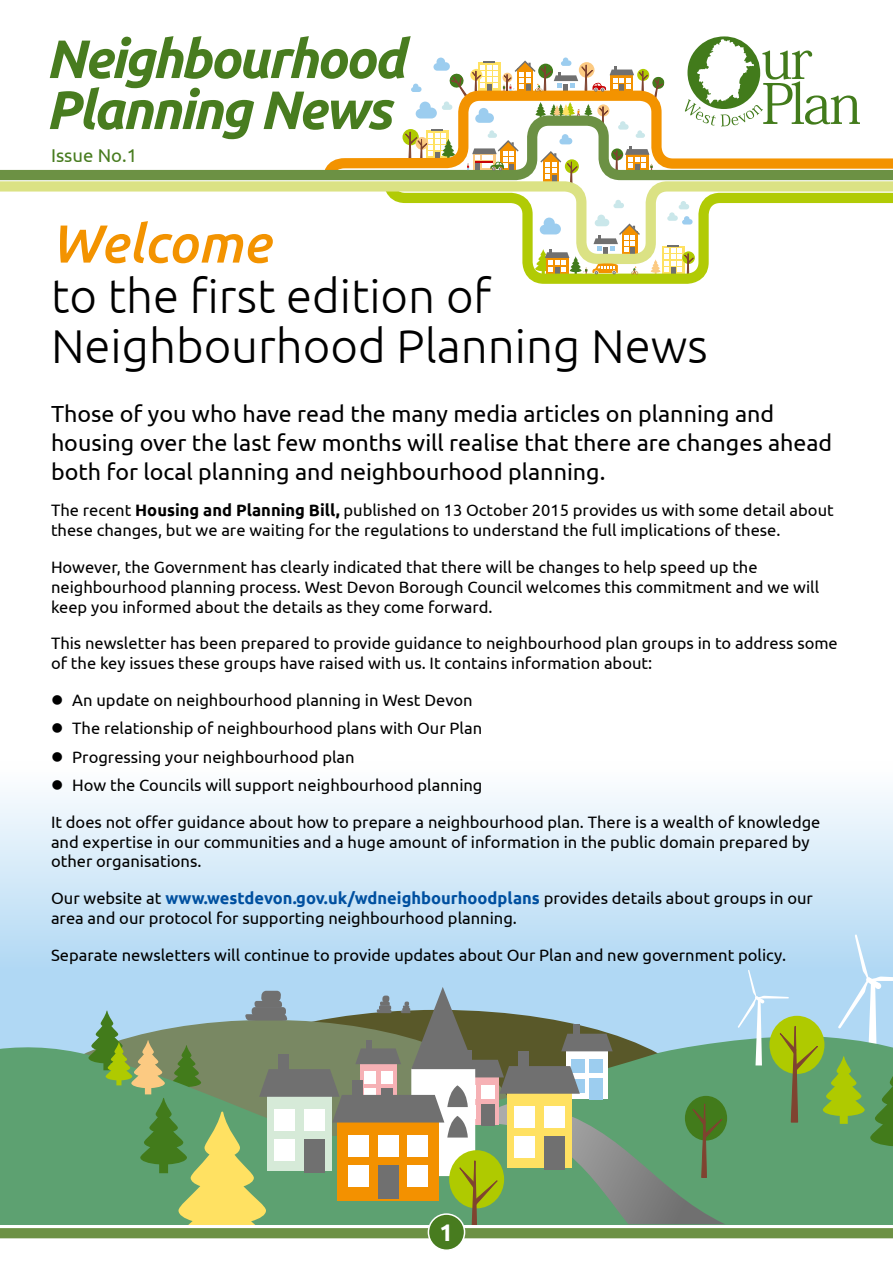
<style>
.page{position:relative;width:893px;height:1263px;background:#fff}
.page>*{position:absolute;margin:0;border:0;box-sizing:border-box;transform-origin:0 0}
.Newsletter_Heading{font:italic 700 54px/51px "Ubuntu";letter-spacing:-.04em;color:#487c1f}
.Edition_heading{font:italic 500 53.4px "Ubuntu";letter-spacing:-.005em;color:#f39300}
.Edition_heading-2{font:300 47.4px/50.4px "Ubuntu";color:#000}
.Subheading{font:700 24px "Ubuntu";color:#fff}
.Leader{font:23.25px/28.8px "Ubuntu";color:#000}
.Issue_Number_and_dat{font:18.45px "Ubuntu";color:#487c1f}
.Body_Text{font:16.5px/19.8px "Ubuntu";color:#000}
.s1{font-weight:700}
.s2{font-weight:700;color:#0050a0}
</style>
<div class="page">
<svg style="left:0;top:792px;width:893px;height:240px"></svg>
<div style="left:0;top:1032px;width:893px;height:192px;background:#5da171"></div>
<div style="left:685px;top:1096px;width:42px;height:44px;background:#427b1b;border-radius:50%"></div>
<svg style="left:737px;top:934px;width:156px;height:223px"></svg>
<svg style="left:88px;top:987px;width:637px;height:237px"></svg>
<svg style="left:523px;top:269px;width:185px;height:15px"></svg>
<svg style="left:0;top:185px;width:893px;height:84px"></svg>
<svg style="left:613px;top:200px;width:11px;height:8px"></svg>
<svg style="left:667px;top:201px;width:26px;height:24px"></svg>
<svg style="left:0;top:126px;width:893px;height:59px"></svg>
<svg style="left:535px;top:215px;width:105px;height:59px"></svg>
<svg style="left:405px;top:58px;width:260px;height:127px"></svg>
<svg style="left:685px;top:36px;width:175px;height:90px"></svg>
<div style="left:0;top:1228px;width:893px;height:10px;background:#6c9144"></div>
<div style="left:428px;top:1214px;width:37px;height:36px;background:#487c1f;border-radius:50%"></div>
<div style="left:428px;top:1213px;width:37px;height:38px;border:2px solid #fff;border-radius:50%"></div>
<p class="Newsletter_Heading" style="left:46px;top:33px;width:361px">Neighbourhood<br>Planning News</p>
<p class="Issue_Number_and_dat" style="left:51px;top:144px;width:88px">Issue No.1</p>
<p class="Edition_heading" style="left:51px;top:211px;width:221px">Welcome</p>
<p class="Edition_heading-2" style="left:51px;top:270px;width:658px">to the first edition of<br>Neighbourhood Planning News</p>
<p class="Leader" style="left:51px;top:399px;width:783px">Those of you who have read the many media articles on planning and housing over the last few months will realise that there are changes ahead both for local planning and neighbourhood planning.</p>
<p class="Body_Text" style="left:51px;top:500px;width:784px">The recent <span class="s1">Housing and Planning Bill,</span> published on 13 October 2015 provides us with some detail about these changes, but we are waiting for the regulations to understand the full implications of these.</p>
<p class="Body_Text" style="left:51px;top:557px;width:770px">However, the Government has clearly indicated that there will be changes to help speed up the neighbourhood planning process. West Devon Borough Council welcomes this commitment and we will keep you informed about the details as they come forward.</p>
<p class="Body_Text" style="left:51px;top:633px;width:788px">This newsletter has been prepared to provide guidance to neighbourhood plan groups in to address some of the key issues these groups have raised with us. It contains information about:</p>
<p class="Body_Text" style="left:72px;top:690px;width:402px">An update on neighbourhood planning in West Devon</p>
<p class="Body_Text" style="left:72px;top:718px;width:411px">The relationship of neighbourhood plans with Our Plan</p>
<p class="Body_Text" style="left:72px;top:746px;width:284px">Progressing your neighbourhood plan</p>
<p class="Body_Text" style="left:72px;top:775px;width:412px">How the Councils will support neighbourhood planning</p>
<p class="Body_Text" style="left:51px;top:811px;width:771px">It does not offer guidance about how to prepare a neighbourhood plan. There is a wealth of knowledge and expertise in our communities and a huge amount of information in the public domain prepared by other organisations.</p>
<p class="Body_Text" style="left:51px;top:888px;width:763px">Our website at <span class="s2">www.westdevon.gov.uk/wdneighbourhoodplans</span> provides details about groups in our area and our protocol for supporting neighbourhood planning.</p>
<p class="Body_Text" style="left:51px;top:944px;width:737px">Separate newsletters will continue to provide updates about Our Plan and new government policy.</p>
<p class="Subheading" style="left:440px;top:1217px;width:15px">1</p>
</div>
